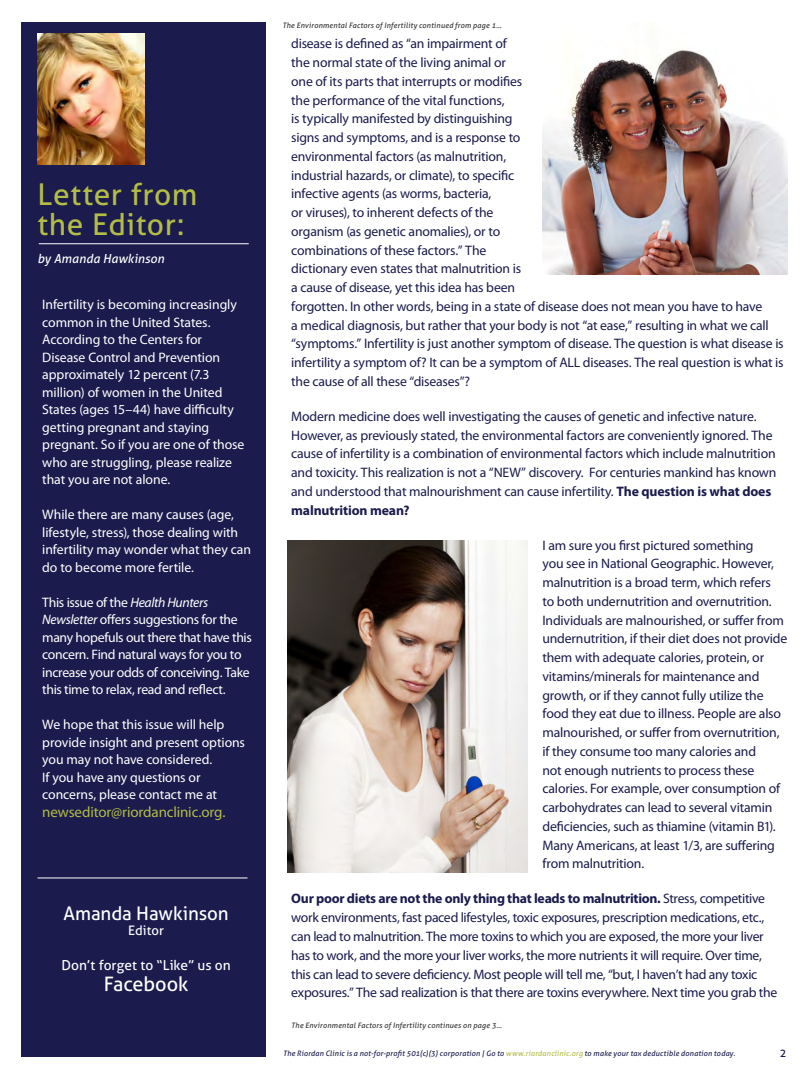
<style>
.page{position:relative;width:810px;height:1080px;background:#fff}
.page>*{position:absolute;margin:0;border:0;box-sizing:border-box;transform-origin:0 0}
.Bold_Header{font:30px/30px "Aller";letter-spacing:.015em;color:#b2bc46}
.Number{font:20px "Aller";letter-spacing:-.005em;color:#fff}
.Number-2{font:18.75px "Aller";letter-spacing:-.005em;color:#fff}
.Small_Paragraph{font:15px "Myriad Pro";letter-spacing:-.01em;color:#b2bc46}
.Small_Paragraph-2{font:13.75px/18.8px "Myriad Pro";letter-spacing:-.015em;color:#1b1b4d}
.Small_Paragraph-3{font:13.75px/17.5px "Myriad Pro";letter-spacing:-.005em;color:#fff}
.Small_Paragraph-4{font:13.75px/17.5px "Myriad Pro";letter-spacing:-.025em;color:#fff}
.Number-3{font:13.75px "Aller";color:#fff}
.Number-4{font:13.12px "Aller";color:#fff}
.Caption-Author{font:italic 12.5px "Aller";color:#fff}
.Number-5{font:11.25px "Aller";color:#1b1b4d}
.t1{font:italic 7.5px "Aller";letter-spacing:.02em;color:#1b1b4d}
.t2{font:italic 7.5px "Aller";letter-spacing:.02em;color:#333}
.s1{font-style:italic}
.s2{font-weight:700}
.s3{color:#b2bc46}
</style>
<div class="page">
<div style="left:21px;top:22px;width:245px;height:1036px;background:#1b1b4d"></div>
<hr style="left:39px;top:243px;width:210px;height:1px;background:#fff">
<img style="left:38px;top:34px;width:107px;height:131px">
<hr style="left:38px;top:878px;width:210px;height:1px;background:#fff">
<img style="left:542px;top:49px;width:246px;height:226px">
<img style="left:287px;top:540px;width:241px;height:332px">
<p class="Bold_Header" style="left:38px;top:179px;width:161px">Letter from the Editor:</p>
<p class="Caption-Author" style="left:38px;top:251px;width:128px">by Amanda Hawkinson</p>
<p class="Small_Paragraph-3" style="left:42px;top:295px;width:204px">Infertility is becoming increasingly common in the United States.<br>According to the Centers for<br>Disease Control and Prevention approximately 12 percent (7.3 million) of women in the United<br>States (ages 15–44) have difficulty getting pregnant and staying pregnant. So if you are one of those who are struggling, please realize that you are not alone.</p>
<p class="Small_Paragraph-3" style="left:42px;top:506px;width:210px">While there are many causes (age, lifestyle, stress), those dealing with infertility may wonder what they can do to become more fertile.</p>
<p class="Small_Paragraph-4" style="left:42px;top:593px;width:211px">This issue of the <span class="s1">Health Hunters Newsletter</span> offers suggestions for the many hopefuls out there that have this concern. Find natural ways for you to increase your odds of conceiving. Take this time to relax, read and reflect.</p>
<p class="Small_Paragraph-3" style="left:42px;top:716px;width:204px">We hope that this issue will help provide insight and present options you may not have considered.</p>
<p class="Small_Paragraph-3" style="left:42px;top:768px;width:176px">If you have any questions or concerns, please contact me at</p>
<p class="Small_Paragraph" style="left:42px;top:803px;width:185px">newseditor@riordanclinic.org.</p>
<p class="Number-2" style="left:63px;top:902px;width:167px">Amanda Hawkinson</p>
<p class="Number-4" style="left:128px;top:923px;width:37px">Editor</p>
<p class="Number-3" style="left:61px;top:957px;width:171px">Don’t forget to “Like” us on</p>
<p class="Number" style="left:104px;top:972px;width:86px">Facebook</p>
<p class="t2" style="left:282px;top:21px;width:221px">The Environmental Factors of Infertility continued from page 1…</p>
<p class="Small_Paragraph-2" style="left:291px;top:34px;width:494px">disease is defined as “an impairment of<br>the normal state of the living animal or<br>one of its parts that interrupts or modifies<br>the performance of the vital functions,<br>is typically manifested by distinguishing<br>signs and symptoms, and is a response to<br>environmental factors (as malnutrition,<br>industrial hazards, or climate), to specific<br>infective agents (as worms, bacteria,<br>or viruses), to inherent defects of the<br>organism (as genetic anomalies), or to<br>combinations of these factors.” The<br>dictionary even states that malnutrition is<br>a cause of disease, yet this idea has been<br>forgotten. In other words, being in a state of disease does not mean you have to have<br>a medical diagnosis, but rather that your body is not “at ease,” resulting in what we call “symptoms.” Infertility is just another symptom of disease. The question is what disease is infertility a symptom of? It can be a symptom of ALL diseases. The real question is what is the cause of all these “diseases”?</p>
<p class="Small_Paragraph-2" style="left:291px;top:407px;width:487px">Modern medicine does well investigating the causes of genetic and infective nature.<br>However, as previously stated, the environmental factors are conveniently ignored. The cause of infertility is a combination of environmental factors which include malnutrition and toxicity. This realization is not a “NEW” discovery. For centuries mankind has known and understood that malnourishment can cause infertility. <span class="s2">The question is what does malnutrition mean?</span></p>
<p class="Small_Paragraph-2" style="left:543px;top:535px;width:246px">I am sure you first pictured something<br>you see in National Geographic. However, malnutrition is a broad term, which refers<br>to both undernutrition and overnutrition.<br>Individuals are malnourished, or suffer from undernutrition, if their diet does not provide them with adequate calories, protein, or vitamins/minerals for maintenance and growth, or if they cannot fully utilize the food they eat due to illness. People are also malnourished, or suffer from overnutrition, if they consume too many calories and<br>not enough nutrients to process these calories. For example, over consumption of carbohydrates can lead to several vitamin deficiencies, such as thiamine (vitamin B1).<br>Many Americans, at least 1/3, are suffering from malnutrition.</p>
<p class="Small_Paragraph-2" style="left:291px;top:889px;width:488px"><span class="s2">Our poor diets are not the only thing that leads to malnutrition.</span> Stress, competitive work environments, fast paced lifestyles, toxic exposures, prescription medications, etc., can lead to malnutrition. The more toxins to which you are exposed, the more your liver has to work, and the more your liver works, the more nutrients it will require. Over time, this can lead to severe deficiency. Most people will tell me, “but, I haven’t had any toxic exposures.” The sad realization is that there are toxins everywhere. Next time you grab the</p>
<p class="t2" style="left:291px;top:1021px;width:212px">The Environmental Factors of Infertility continues on page 3…</p>
<p class="t1" style="left:283px;top:1049px;width:454px">The Riordan Clinic is a not-for-profit 501(c)(3) corporation | Go to <span class="s3">www.riordanclinic.org</span> to make your tax deductible donation today.</p>
<p class="Number-5" style="left:780px;top:1046px;width:8px">2</p>
</div>
